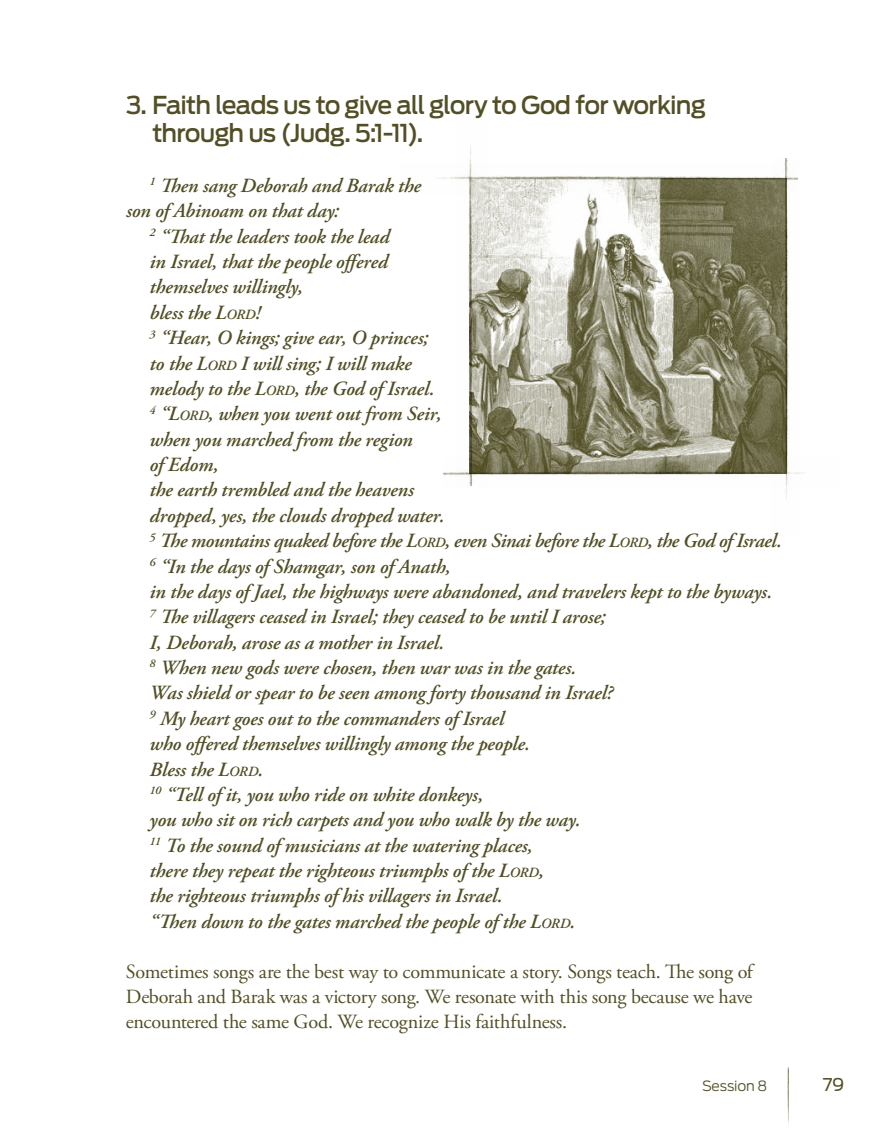
<style>
.page{position:relative;width:882px;height:1134px;background:#fff}
.page>*{position:absolute;margin:0;border:0;box-sizing:border-box;transform-origin:0 0}
.t1{font:500 24.5px/28px "Antenna";letter-spacing:-.04em;color:#524f26}
.t2{font:italic 600 20.12px "Adobe Garamond Pro";letter-spacing:-.01em;color:#524f26}
.t3{font:20.12px/25.4px "Adobe Garamond Pro";letter-spacing:-.01em;color:#524f26}
.t4{font:17.5px "Antenna";color:#524f26}
.t5{font:300 14px "Antenna";letter-spacing:-.01em;color:#524f26}
.s1{font-style:inherit}
.s2{font-size:14.17px}
</style>
<div class="page">
<img style="left:787px;top:1067px;width:2px;height:57px">
<img style="left:486px;top:194px;width:284px;height:265px">
<img style="left:770px;top:159px;width:28px;height:340px">
<img style="left:444px;top:459px;width:361px;height:30px">
<img style="left:436px;top:164px;width:361px;height:30px">
<img style="left:456px;top:145px;width:30px;height:341px">
<p class="t1" style="left:152px;top:91px;width:555px;text-indent:-26px">3. Faith leads us to give all glory to God for working through us (Judg. 5:1-11).</p>
<p class="t2" style="left:150px;top:174px;width:273px"><sup>1</sup> Then sang Deborah and Barak the</p>
<p class="t2" style="left:126px;top:199px;width:215px">son of Abinoam on that day:</p>
<p class="t2" style="left:150px;top:225px;width:241px"><sup>2</sup> “That the leaders took the lead</p>
<p class="t2" style="left:150px;top:250px;width:240px">in Israel, that the people offered</p>
<p class="t2" style="left:150px;top:276px;width:155px">themselves willingly,</p>
<p class="t2" style="left:150px;top:301px;width:112px">bless the <span class="s1">L</span><span class="s2">ORD</span>!</p>
<p class="t2" style="left:150px;top:326px;width:280px"><sup>3</sup> “Hear, O kings; give ear, O princes;</p>
<p class="t2" style="left:150px;top:352px;width:264px">to the <span class="s1">L</span><span class="s2">ORD</span> I will sing; I will make</p>
<p class="t2" style="left:150px;top:377px;width:287px">melody to the <span class="s1">L</span><span class="s2">ORD</span>, the God of Israel.</p>
<p class="t2" style="left:150px;top:402px;width:294px"><sup>4</sup> “<span class="s1">L</span><span class="s2">ORD</span>, when you went out from Seir,</p>
<p class="t2" style="left:150px;top:428px;width:265px">when you marched from the region</p>
<p class="t2" style="left:150px;top:453px;width:71px">of Edom,</p>
<p class="t2" style="left:150px;top:479px;width:266px">the earth trembled and the heavens</p>
<p class="t2" style="left:150px;top:504px;width:297px">dropped, yes, the clouds dropped water.</p>
<p class="t2" style="left:150px;top:529px;width:634px"><sup>5</sup> The mountains quaked before the <span class="s1">L</span><span class="s2">ORD</span>, even Sinai before the <span class="s1">L</span><span class="s2">ORD</span>, the God of Israel.</p>
<p class="t2" style="left:150px;top:555px;width:302px"><sup>6</sup> “In the days of Shamgar, son of Anath,</p>
<p class="t2" style="left:150px;top:580px;width:624px">in the days of Jael, the highways were abandoned, and travelers kept to the byways.</p>
<p class="t2" style="left:150px;top:605px;width:457px"><sup>7</sup> The villagers ceased in Israel; they ceased to be until I arose;</p>
<p class="t2" style="left:150px;top:631px;width:296px">I, Deborah, arose as a mother in Israel.</p>
<p class="t2" style="left:150px;top:656px;width:428px"><sup>8</sup> When new gods were chosen, then war was in the gates.</p>
<p class="t2" style="left:150px;top:682px;width:465px">Was shield or spear to be seen among forty thousand in Israel?</p>
<p class="t2" style="left:150px;top:707px;width:356px"><sup>9</sup> My heart goes out to the commanders of Israel</p>
<p class="t2" style="left:150px;top:732px;width:382px">who offered themselves willingly among the people.</p>
<p class="t2" style="left:150px;top:758px;width:115px">Bless the <span class="s1">L</span><span class="s2">ORD</span>.</p>
<p class="t2" style="left:150px;top:783px;width:335px"><sup>10</sup> “Tell of it, you who ride on white donkeys,</p>
<p class="t2" style="left:150px;top:808px;width:433px">you who sit on rich carpets and you who walk by the way.</p>
<p class="t2" style="left:150px;top:834px;width:385px"><sup>11</sup> To the sound of musicians at the watering places,</p>
<p class="t2" style="left:150px;top:859px;width:396px">there they repeat the righteous triumphs of the <span class="s1">L</span><span class="s2">ORD</span>,</p>
<p class="t2" style="left:150px;top:885px;width:354px">the righteous triumphs of his villagers in Israel.</p>
<p class="t2" style="left:150px;top:910px;width:427px">“Then down to the gates marched the people of the <span class="s1">L</span><span class="s2">ORD</span>.</p>
<p class="t3" style="left:126px;top:959px;width:631px">Sometimes songs are the best way to communicate a story. Songs teach. The song of<br>Deborah and Barak was a victory song. We resonate with this song because we have encountered the same God. We recognize His faithfulness.</p>
<p class="t5" style="left:702px;top:1078px;width:67px">Session 8</p>
<p class="t4" style="left:823px;top:1074px;width:23px">79</p>
</div>
